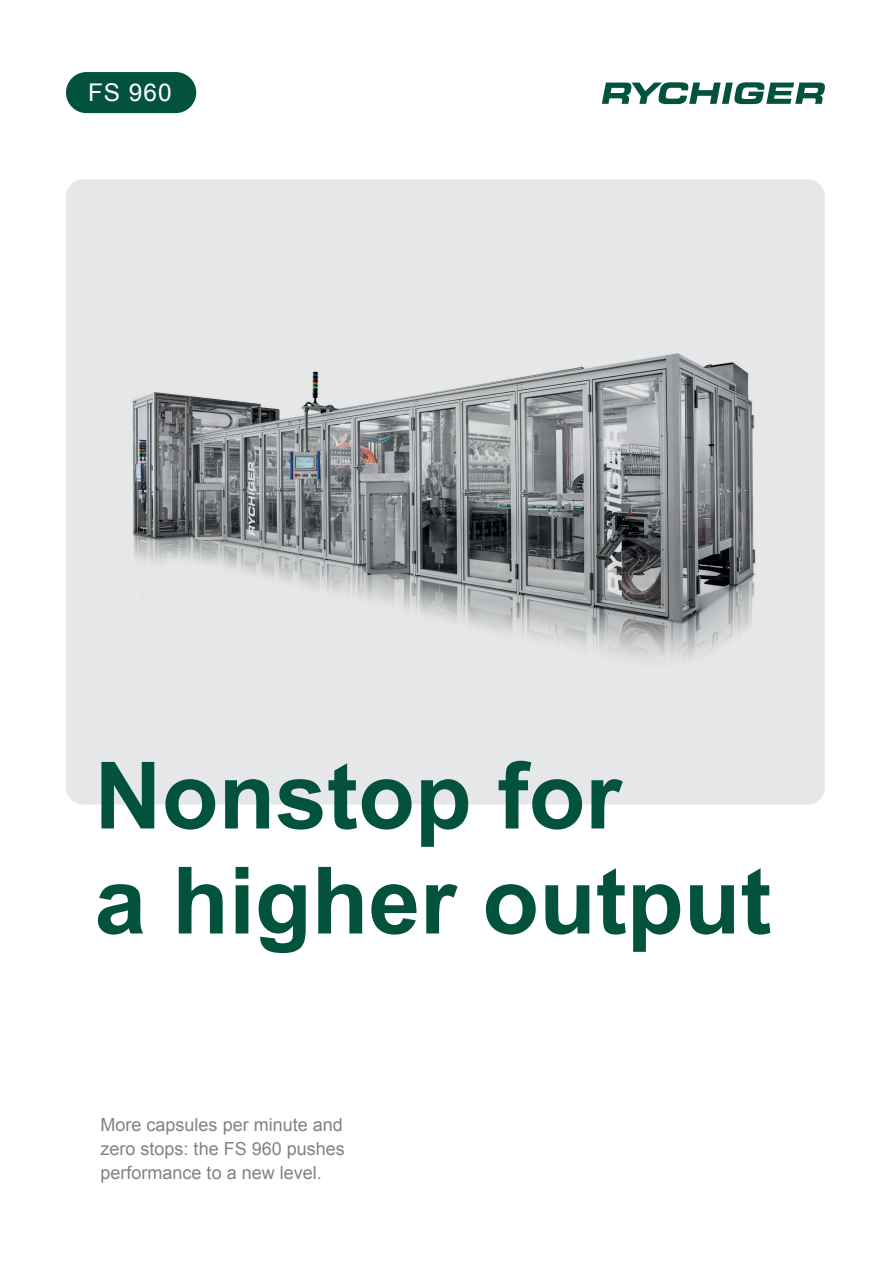
<style>
.page{position:relative;width:893px;height:1263px;background:#fff}
.page>*{position:absolute;margin:0;border:0;box-sizing:border-box;transform-origin:0 0}
.t1{font:700 93px/105px "Arial";color:#03523e}
.t2{font:24.45px "Arial";color:#fff}
.t3{font:18px/24px "Arial";color:#808285;text-align:justify}
</style>
<div class="page">
<div style="left:66px;top:179px;width:759px;height:625px;background:#e6e7e9;border-radius:17px"></div>
<svg style="left:602px;top:82px;width:223px;height:22px"></svg>
<div style="left:66px;top:72px;width:130px;height:41px;background:#03523e;border-radius:21px"></div>
<img style="left:132px;top:353px;width:624px;height:307px">
<h2 class="t2" style="left:88px;top:76px;width:85px">FS 960</h2>
<h1 class="t1" style="left:95px;top:746px;width:678px">Nonstop for<br>a higher output</h1>
<p class="t3" style="left:101px;top:1113px;width:246px">More capsules per minute and zero stops: the FS 960 pushes performance to a new level.</p>
</div>
